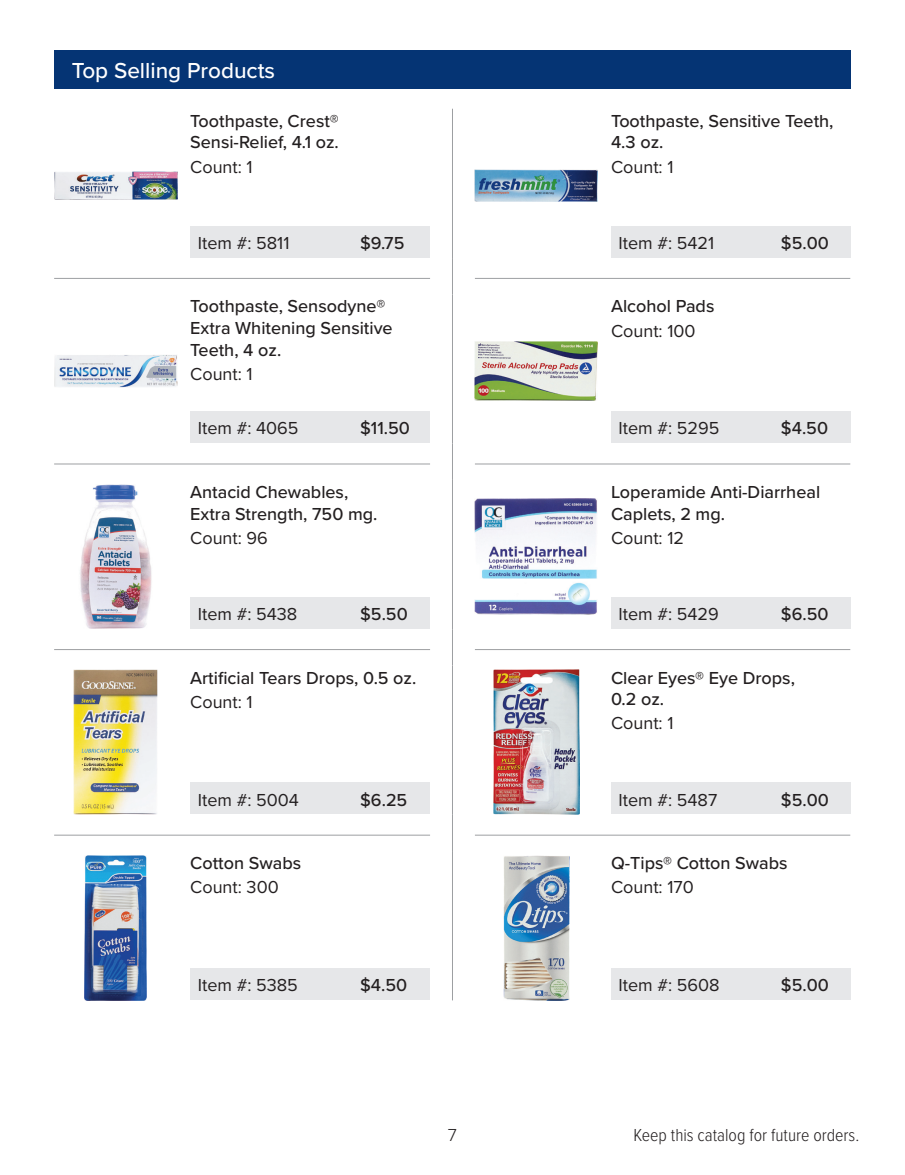
<style>
.page{position:relative;width:905px;height:1175px;background:#fff}
.page>*{position:absolute;margin:0;border:0;box-sizing:border-box;transform-origin:0 0}
.pag_category_image_main{font:500 22.5px "Proxima Nova";color:#fff}
.pag_descrption{font:500 18px/21.6px "Proxima Nova";color:#231f20}
.pag_item{font:18px "Proxima Nova";color:#231f20}
.pag_desc_information{font:18px "Proxima Nova";color:#231f20}
.pag_price{font:500 18px "Proxima Nova";color:#231f20}
.t1{font:300 18px "Proxima Nova Cond";color:#231f20}
.t2{font:300 18px "Proxima Nova";color:#231f20}
</style>
<div class="page">
<hr style="left:452px;top:109px;width:1px;height:149px;background:#9d9fa2">
<hr style="left:452px;top:258px;width:1px;height:36px;background:#9d9fa2">
<div style="left:190px;top:226px;width:240px;height:31px;background:#e6e7e9"></div>
<img style="left:54px;top:171px;width:123px;height:28px">
<hr style="left:54px;top:278px;width:376px;height:1px;background:#9d9fa2">
<hr style="left:475px;top:278px;width:375px;height:1px;background:#9d9fa2">
<div style="left:611px;top:226px;width:239px;height:31px;background:#e6e7e9"></div>
<img style="left:475px;top:170px;width:123px;height:31px">
<hr style="left:452px;top:294px;width:1px;height:149px;background:#9d9fa2">
<hr style="left:452px;top:443px;width:1px;height:37px;background:#9d9fa2">
<div style="left:190px;top:412px;width:240px;height:31px;background:#e6e7e9"></div>
<img style="left:54px;top:355px;width:123px;height:32px">
<hr style="left:54px;top:464px;width:376px;height:1px;background:#9d9fa2">
<hr style="left:475px;top:464px;width:375px;height:1px;background:#9d9fa2">
<div style="left:611px;top:412px;width:239px;height:31px;background:#e6e7e9"></div>
<img style="left:475px;top:341px;width:123px;height:59px">
<hr style="left:452px;top:480px;width:1px;height:149px;background:#9d9fa2">
<hr style="left:452px;top:629px;width:1px;height:36px;background:#9d9fa2">
<div style="left:190px;top:597px;width:240px;height:31px;background:#e6e7e9"></div>
<img style="left:80px;top:484px;width:72px;height:145px">
<hr style="left:54px;top:649px;width:376px;height:1px;background:#9d9fa2">
<hr style="left:475px;top:649px;width:375px;height:1px;background:#9d9fa2">
<div style="left:611px;top:597px;width:239px;height:31px;background:#e6e7e9"></div>
<img style="left:475px;top:498px;width:122px;height:117px">
<hr style="left:452px;top:665px;width:1px;height:149px;background:#9d9fa2">
<hr style="left:452px;top:814px;width:1px;height:37px;background:#9d9fa2">
<div style="left:190px;top:783px;width:240px;height:31px;background:#e6e7e9"></div>
<img style="left:74px;top:670px;width:83px;height:144px">
<hr style="left:54px;top:835px;width:376px;height:1px;background:#9d9fa2">
<hr style="left:475px;top:835px;width:375px;height:1px;background:#9d9fa2">
<div style="left:611px;top:783px;width:239px;height:31px;background:#e6e7e9"></div>
<img style="left:493px;top:670px;width:86px;height:144px">
<hr style="left:452px;top:851px;width:1px;height:149px;background:#9d9fa2">
<div style="left:190px;top:968px;width:240px;height:31px;background:#e6e7e9"></div>
<img style="left:85px;top:855px;width:61px;height:145px">
<div style="left:611px;top:968px;width:239px;height:31px;background:#e6e7e9"></div>
<img style="left:503px;top:855px;width:66px;height:145px">
<div style="left:54px;top:50px;width:796px;height:38px;background:#053474"></div>
<p class="pag_category_image_main" style="left:72px;top:54px;width:205px">Top Selling Products</p>
<p class="pag_descrption" style="left:190px;top:109px;width:150px">Toothpaste, Crest®<br>Sensi-Relief, 4.1 oz.</p>
<p class="pag_desc_information" style="left:190px;top:153px;width:64px">Count: 1</p>
<p class="pag_descrption" style="left:611px;top:109px;width:224px">Toothpaste, Sensitive Teeth,<br>4.3 oz.</p>
<p class="pag_desc_information" style="left:611px;top:153px;width:64px">Count: 1</p>
<p class="pag_item" style="left:198px;top:229px;width:93px">Item #: 5811</p>
<p class="pag_price" style="left:360px;top:229px;width:46px">$9.75</p>
<p class="pag_item" style="left:618px;top:229px;width:97px">Item #: 5421</p>
<p class="pag_price" style="left:781px;top:229px;width:49px">$5.00</p>
<p class="pag_descrption" style="left:190px;top:295px;width:204px">Toothpaste, Sensodyne®<br>Extra Whitening Sensitive<br>Teeth, 4 oz.</p>
<p class="pag_desc_information" style="left:190px;top:360px;width:64px">Count: 1</p>
<p class="pag_descrption" style="left:611px;top:295px;width:105px">Alcohol Pads</p>
<p class="pag_desc_information" style="left:611px;top:317px;width:86px">Count: 100</p>
<p class="pag_item" style="left:198px;top:415px;width:102px">Item #: 4065</p>
<p class="pag_price" style="left:360px;top:415px;width:51px">$11.50</p>
<p class="pag_item" style="left:618px;top:415px;width:102px">Item #: 5295</p>
<p class="pag_price" style="left:781px;top:415px;width:49px">$4.50</p>
<p class="pag_descrption" style="left:190px;top:480px;width:189px">Antacid Chewables,<br>Extra Strength, 750 mg.</p>
<p class="pag_desc_information" style="left:190px;top:524px;width:79px">Count: 96</p>
<p class="pag_descrption" style="left:611px;top:480px;width:211px">Loperamide Anti-Diarrheal<br>Caplets, 2 mg.</p>
<p class="pag_desc_information" style="left:611px;top:524px;width:75px">Count: 12</p>
<p class="pag_item" style="left:198px;top:600px;width:101px">Item #: 5438</p>
<p class="pag_price" style="left:360px;top:600px;width:49px">$5.50</p>
<p class="pag_item" style="left:618px;top:600px;width:102px">Item #: 5429</p>
<p class="pag_price" style="left:781px;top:600px;width:49px">$6.50</p>
<p class="pag_descrption" style="left:190px;top:666px;width:228px">Artificial Tears Drops, 0.5 oz.</p>
<p class="pag_desc_information" style="left:190px;top:688px;width:64px">Count: 1</p>
<p class="pag_descrption" style="left:611px;top:666px;width:185px">Clear Eyes® Eye Drops,<br>0.2 oz.</p>
<p class="pag_desc_information" style="left:611px;top:710px;width:64px">Count: 1</p>
<p class="pag_item" style="left:198px;top:786px;width:103px">Item #: 5004</p>
<p class="pag_price" style="left:360px;top:786px;width:49px">$6.25</p>
<p class="pag_item" style="left:618px;top:786px;width:100px">Item #: 5487</p>
<p class="pag_price" style="left:781px;top:786px;width:49px">$5.00</p>
<p class="pag_descrption" style="left:190px;top:851px;width:112px">Cotton Swabs</p>
<p class="pag_desc_information" style="left:190px;top:874px;width:90px">Count: 300</p>
<p class="pag_descrption" style="left:611px;top:851px;width:178px">Q-Tips® Cotton Swabs</p>
<p class="pag_desc_information" style="left:611px;top:874px;width:84px">Count: 170</p>
<p class="pag_item" style="left:198px;top:971px;width:102px">Item #: 5385</p>
<p class="pag_price" style="left:360px;top:971px;width:49px">$4.50</p>
<p class="pag_item" style="left:618px;top:971px;width:103px">Item #: 5608</p>
<p class="pag_price" style="left:781px;top:971px;width:49px">$5.00</p>
<p class="t2" style="left:448px;top:1121px;width:11px">7</p>
<p class="t1" style="left:633px;top:1121px;width:227px">Keep this catalog for future orders.</p>
</div>
